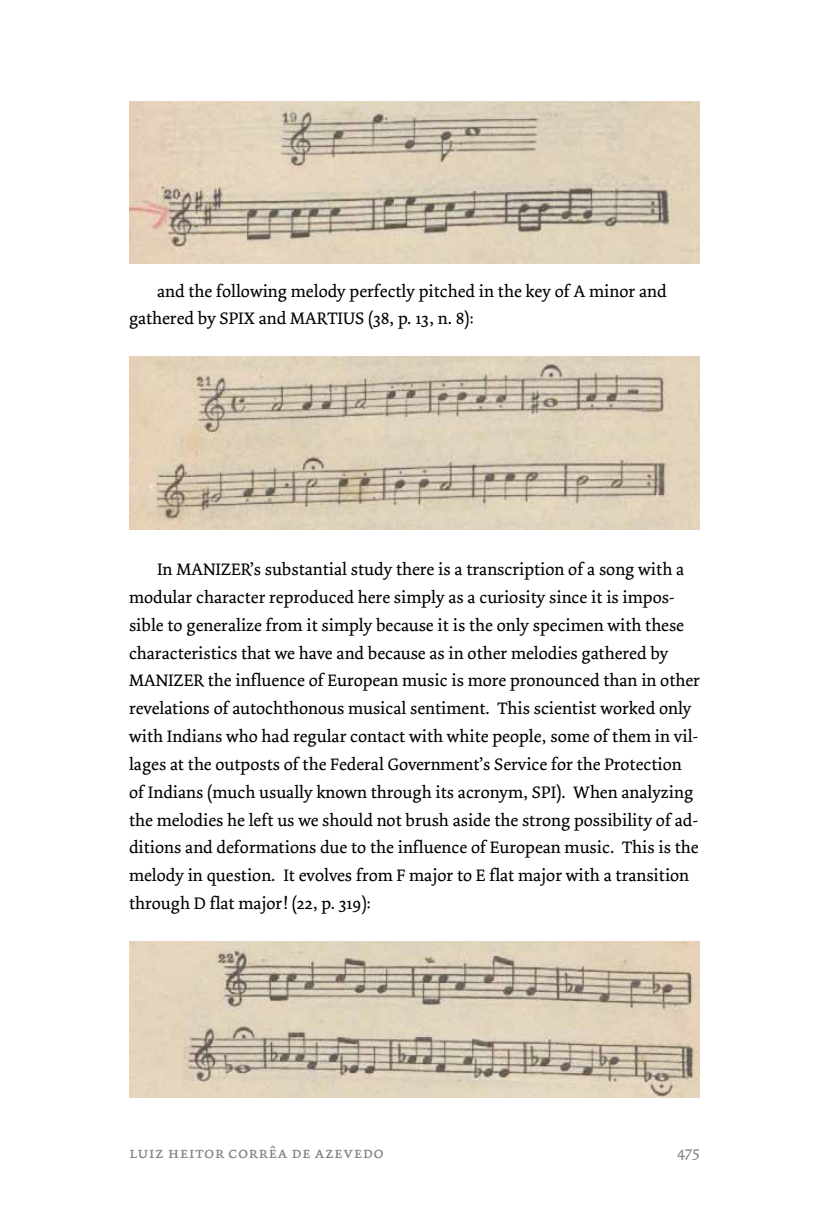
<style>
.page{position:relative;width:819px;height:1216px;background:#fff}
.page>*{position:absolute;margin:0;border:0;box-sizing:border-box;transform-origin:0 0}
.t1{font:17.5px/27.8px "Dolly";color:#000}
.t2{font:16.28px "Dolly SC";letter-spacing:.015em;color:#808285}
.t3{font:16.28px "Dolly";color:#808285}
</style>
<div class="page">
<img style="left:129px;top:102px;width:570px;height:161px">
<img style="left:129px;top:356px;width:570px;height:173px">
<img style="left:129px;top:941px;width:570px;height:156px">
<p class="t1" style="left:129px;top:277px;width:539px;text-indent:28px">and the following melody perfectly pitched in the key of A minor and gathered by SPIX and MARTIUS (38, p. 13, n. 8):</p>
<p class="t1" style="left:129px;top:555px;width:572px;text-indent:28px">In MANIZER’s substantial study there is a transcription of a song with a modular character reproduced here simply as a curiosity since it is impos&shy;sible to generalize from it simply because it is the only specimen with these characteristics that we have and because as in other melodies gathered by MANIZER the influence of European music is more pronounced than in other revelations of autochthonous musical sentiment. This scientist worked only with Indians who had regular contact with white people, some of them in vil&shy;lages at the outposts of the Federal Government’s Service for the Protection of Indians (much usually known through its acronym, SPI). When analyzing the melodies he left us we should not brush aside the strong possibility of ad&shy;ditions and deformations due to the influence of European music. This is the melody in question. It evolves from F major to E flat major with a transition through D flat major! (22, p. 319):</p>
<p class="t2" style="left:129px;top:1143px;width:256px">luiz heitor corrêa de azevedo</p>
<p class="t3" style="left:677px;top:1141px;width:24px">475</p>
</div>
